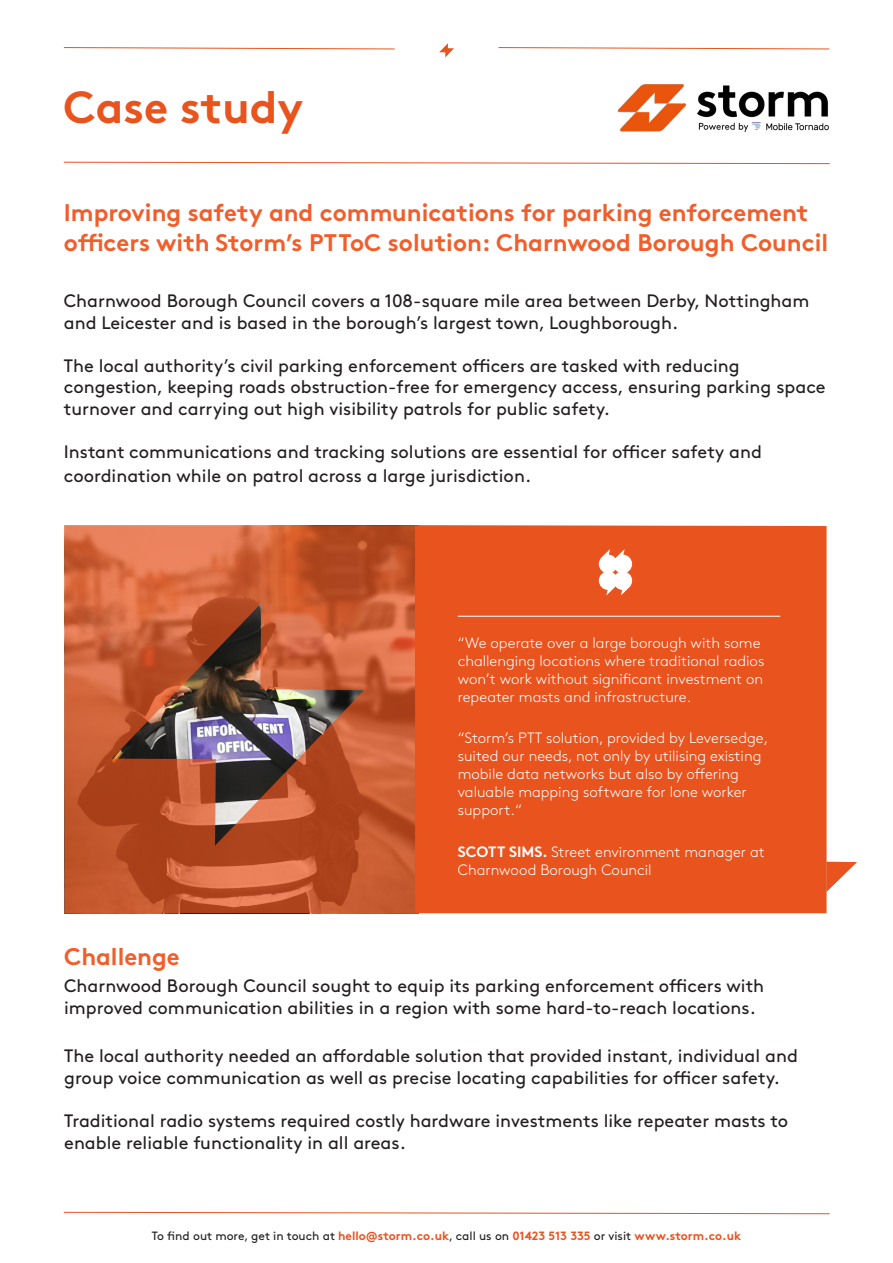
<style>
.page{position:relative;width:893px;height:1263px;background:#fff}
.page>*{position:absolute;margin:0;border:0;box-sizing:border-box;transform-origin:0 0}
.t1{font:700 45px "Brown";color:#e9531d}
.t2{font:700 24px/30px "Brown";color:#f15e2b}
.t3{font:18px/21.6px "Brown";color:#231f20}
.t4{font:300 15px/18px "Brown";color:#fff}
.t5{font:700 12px "Brown";color:#e9531d}
.s1{font-weight:700}
.s2{font-weight:400;color:#231f20}
</style>
<div class="page">
<svg style="left:63px;top:47px;width:332px;height:3px"></svg>
<svg style="left:439px;top:43px;width:15px;height:14px"></svg>
<svg style="left:498px;top:47px;width:332px;height:3px"></svg>
<svg style="left:63px;top:1211px;width:767px;height:3px"></svg>
<svg style="left:63px;top:161px;width:767px;height:3px"></svg>
<img style="left:617px;top:84px;width:212px;height:48px">
<div style="left:416px;top:525px;width:410px;height:388px;background:#e9531d"></div>
<hr style="left:458px;top:616px;width:322px;height:1px;background:#fff">
<svg style="left:599px;top:549px;width:33px;height:47px"></svg>
<svg style="left:826px;top:862px;width:31px;height:29px"></svg>
<svg style="left:64px;top:525px;width:352px;height:388px;background:#b75b39"></svg>
<p class="t1" style="left:64px;top:71px;width:241px">Case study</p>
<p class="t2" style="left:64px;top:195px;width:766px">Improving safety and communications for parking enforcement officers with Storm’s PTToC solution: Charnwood Borough Council</p>
<p class="t3" style="left:64px;top:288px;width:747px">Charnwood Borough Council covers a 108-square mile area between Derby, Nottingham and Leicester and is based in the borough’s largest town, Loughborough.</p>
<p class="t3" style="left:64px;top:353px;width:763px">The local authority’s civil parking enforcement officers are tasked with reducing congestion, keeping roads obstruction-free for emergency access, ensuring parking space turnover and carrying out high visibility patrols for public safety.</p>
<p class="t3" style="left:64px;top:438px;width:699px;line-height:24px">Instant communications and tracking solutions are essential for officer safety and coordination while on patrol across a large jurisdiction.</p>
<p class="t4" style="left:458px;top:633px;width:308px">“We operate over a large borough with some challenging locations where traditional radios won’t work without significant investment on repeater masts and infrastructure.</p>
<p class="t4" style="left:458px;top:728px;width:312px">“Storm’s PTT solution, provided by Leversedge, suited our needs, not only by utilising existing mobile data networks but also by offering valuable mapping software for lone worker support.“</p>
<p class="t4" style="left:458px;top:841px;width:309px"><span class="s1">SCOTT SIMS.</span> Street environment manager at<br>Charnwood Borough Council</p>
<p class="t2" style="left:64px;top:939px;width:117px">Challenge</p>
<p class="t3" style="left:64px;top:974px;width:702px">Charnwood Borough Council sought to equip its parking enforcement officers with improved communication abilities in a region with some hard-to-reach locations.</p>
<p class="t3" style="left:64px;top:1044px;width:735px">The local authority needed an affordable solution that provided instant, individual and group voice communication as well as precise locating capabilities for officer safety.</p>
<p class="t3" style="left:64px;top:1109px;width:725px">Traditional radio systems required costly hardware investments like repeater masts to enable reliable functionality in all areas.</p>
<p class="t5" style="left:152px;top:1226px;width:591px"><span class="s2">To find out more, get in touch at</span> hello@storm.co.uk<span class="s2">, call us on</span> 01423 513 335 <span class="s2">or visit</span> www.storm.co.uk</p>
</div>
